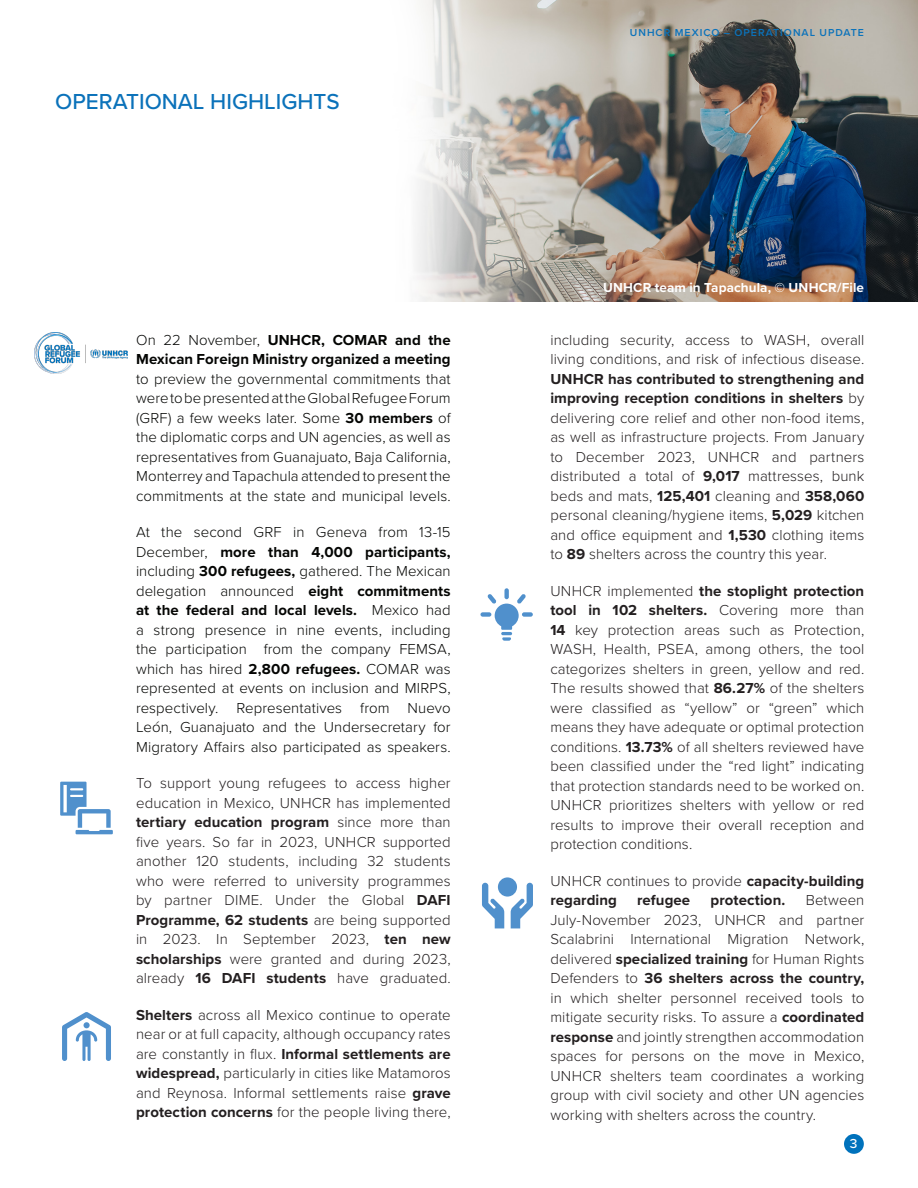
<style>
.page{position:relative;width:918px;height:1188px;background:#fff}
.page>*{position:absolute;margin:0;border:0;box-sizing:border-box;transform-origin:0 0}
.titulos{font:500 22.5px "Proxima Nova";color:#0b72ba}
.t1{font:300 15px/19.5px "Proxima Nova";letter-spacing:.005em;color:#231f20;text-align:justify}
.t2{font:300 15px/19.5px "Proxima Nova";letter-spacing:.005em;color:#040503;text-align:justify}
.t3{font:700 15px/19.5px "Proxima Nova";letter-spacing:.005em;color:#231f20}
.CAPTIOSN{font:700 13.5px "Proxima Nova";letter-spacing:.01em;color:#fff}
.t4{font:500 13.5px "Proxima Nova";color:#fff}
.t5{font:600 10.5px "Proxima Nova";letter-spacing:.1em;color:#0b72ba}
.s1{font-weight:700}
.s2{font-weight:300}
</style>
<div class="page">
<div style="left:504px;top:588px;width:5px;height:11px;background:#5090cc;border-radius:2px"></div>
<div style="left:480px;top:612px;width:11px;height:5px;background:#5090cc;border-radius:2px"></div>
<div style="left:522px;top:612px;width:11px;height:5px;background:#5090cc;border-radius:2px"></div>
<svg style="left:487px;top:594px;width:39px;height:47px"></svg>
<img style="left:416px;top:0;width:502px;height:301px">
<div style="left:844px;top:1134px;width:20px;height:20px;background:#0072bc;border-radius:50%"></div>
<svg style="left:60px;top:782px;width:53px;height:52px"></svg>
<svg style="left:62px;top:1012px;width:49px;height:49px"></svg>
<svg style="left:511px;top:883px;width:22px;height:45px"></svg>
<svg style="left:482px;top:883px;width:22px;height:45px"></svg>
<div style="left:498px;top:877px;width:19px;height:20px;background:#5090cc;border-radius:50%"></div>
<img style="left:35px;top:333px;width:93px;height:40px">
<p class="titulos" style="left:55px;top:84px;width:286px">OPERATIONAL HIGHLIGHTS</p>
<p class="t2" style="left:136px;top:329px;width:316px">On 22 November, <span class="s1">UNHCR, COMAR and the Mexican Foreign Ministry organized a meeting </span>to preview the governmental commitments that were to be presented at the Global Refugee Forum (GRF) a few weeks later. Some <span class="s1">30 members</span> of the diplomatic corps and UN agencies, as well as representatives from Guanajuato, Baja California, Monterrey and Tapachula attended to present the commitments at the state and municipal levels.</p>
<p class="t2" style="left:136px;top:522px;width:316px">At the second GRF in Geneva from 13-15<br>December, <span class="s1">more than 4,000 participants, </span>including <span class="s1">300 refugees,</span> gathered. The Mexican delegation announced <span class="s1">eight commitments at the federal and local levels.</span> Mexico had a strong presence in nine events, including the participation from the company FEMSA, which has hired <span class="s1">2,800 refugees.</span> COMAR was represented at events on inclusion and MIRPS, respectively. Representatives from Nuevo León, Guanajuato and the Undersecretary for Migratory Affairs also participated as speakers.</p>
<p class="t1" style="left:136px;top:773px;width:316px">To support young refugees to access higher education in Mexico, UNHCR has implemented <span class="s1">tertiary education program</span> since more than five years. So far in 2023, UNHCR supported another 120 students, including 32 students who were referred to university programmes by partner DIME. Under the Global <span class="s1">DAFI Programme, 62 students</span> are being supported in 2023. In September 2023, <span class="s1">ten new scholarships</span> were granted and during 2023, already <span class="s1">16 DAFI students</span> have graduated.</p>
<p class="t1" style="left:136px;top:1004px;width:316px"><span class="s1">Shelters</span> across all Mexico continue to operate near or at full capacity, although occupancy rates are constantly in flux. <span class="s1">Informal settlements are widespread,</span> particularly in cities like Matamoros and Reynosa. Informal settlements raise <span class="s1">grave protection concerns</span> for the people living there,</p>
<p class="t5" style="left:630px;top:24px;width:236px">UNHCR MEXICO – OPERATIONAL UPDATE</p>
<p class="CAPTIOSN" style="left:603px;top:278px;width:262px">UNHCR team in Tapachula, © UNHCR/File</p>
<p class="t1" style="left:550px;top:329px;width:315px">including security, access to WASH, overall living conditions, and risk of infectious disease.<br><span class="s1">UNHCR has contributed to strengthening and improving reception conditions in shelters</span> by delivering core relief and other non-food items, as well as infrastructure projects. From January to December 2023, UNHCR and partners distributed a total of <span class="s1">9,017</span> mattresses, bunk beds and mats, <span class="s1">125,401</span> cleaning and <span class="s1">358,060 </span>personal cleaning/hygiene items, <span class="s1">5,029</span> kitchen and office equipment and <span class="s1">1,530</span> clothing items to <span class="s1">89</span> shelters across the country this year.</p>
<p class="t1" style="left:550px;top:580px;width:315px">UNHCR implemented <span class="s1">the stoplight protection tool in 102 shelters.</span> Covering more than <span class="s1">14</span> key protection areas such as Protection, WASH, Health, PSEA, among others, the tool categorizes shelters in green, yellow and red.<br>The results showed that <span class="s1">86.27%</span> of the shelters were classified as “yellow” or “green” which means they have adequate or optimal protection conditions. <span class="s1">13.73%</span> of all shelters reviewed have been classified under the “red light” indicating that protection standards need to be worked on.<br>UNHCR prioritizes shelters with yellow or red results to improve their overall reception and protection conditions.</p>
<p class="t3" style="left:550px;top:871px;width:315px"><span class="s2">UNHCR continues to provide</span> capacity-building regarding</p>
<p class="t3" style="left:637px;top:890px;width:55px">refugee</p>
<p class="t3" style="left:711px;top:890px;width:76px">protection.</p>
<p class="t1" style="left:550px;top:890px;width:315px;text-indent:255px">Between July-November 2023, UNHCR and partner Scalabrini International Migration Network, delivered <span class="s1">specialized training</span> for Human Rights Defenders to <span class="s1">36 shelters across the country, </span>in which shelter personnel received tools to mitigate security risks. To assure a <span class="s1">coordinated response</span> and jointly strengthen accommodation spaces for persons on the move in Mexico, UNHCR shelters team coordinates a working group with civil society and other UN agencies working with shelters across the country.</p>
<p class="t4" style="left:850px;top:1133px;width:9px">3</p>
</div>
